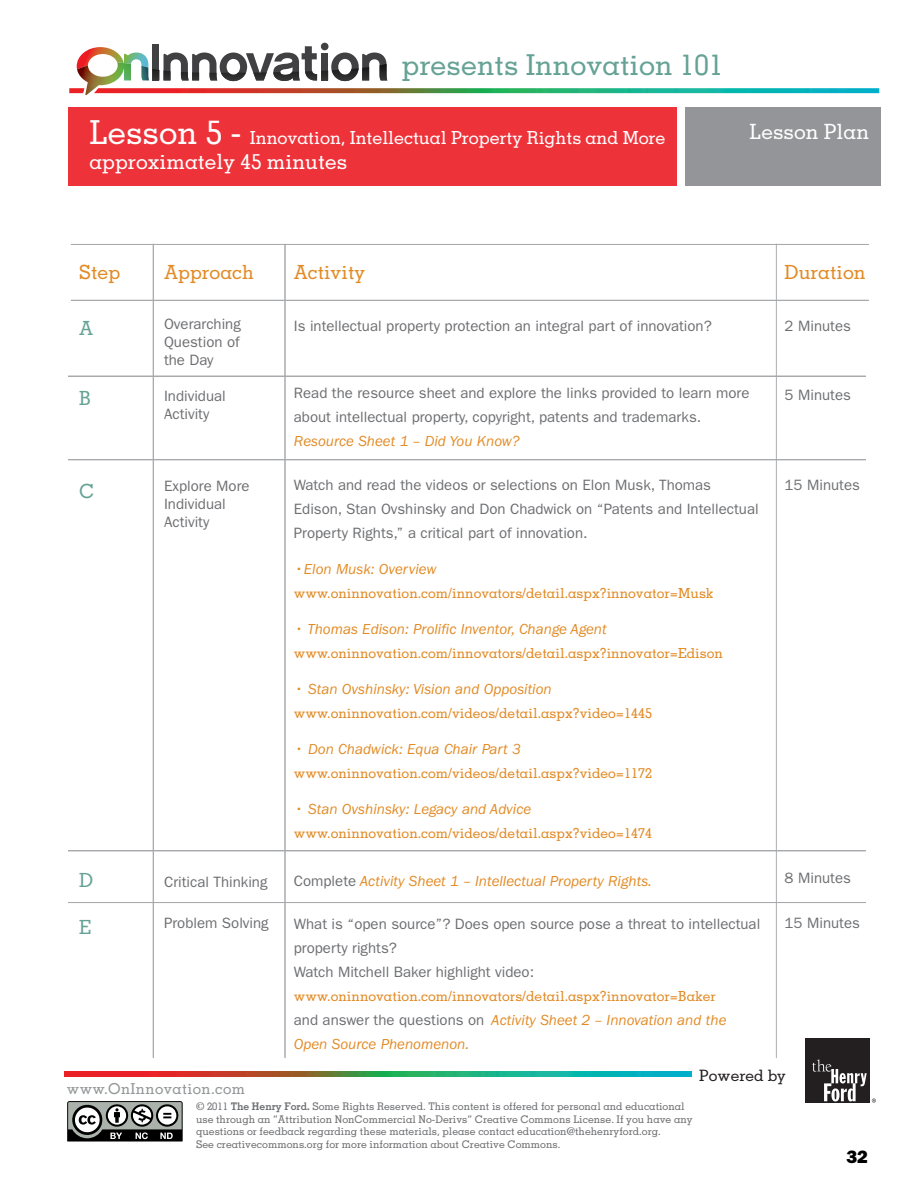
<style>
.page{position:relative;width:918px;height:1188px;background:#fff}
.page>*{position:absolute;margin:0;border:0;box-sizing:border-box;transform-origin:0 0}
.t1{font:500 28.8px "Memphis LT Std";color:#65a295}
.t2{font:500 21px "Memphis LT Std";color:#fff}
.t3{font:500 19.5px "Memphis LT Std";color:#e28a24}
.t4{font:500 19.5px "Memphis LT Std";color:#65a295}
.t5{font:500 18px "Memphis LT Std";letter-spacing:-.005em;color:#fff}
.t6{font:800 18px "Franklin Gothic";color:#000}
.t7{font:500 15.75px "Memphis LT Std";color:#231f20}
.t8{font:15px/18px "Franklin Gothic";color:#6d6e71}
.t9{font:italic 15px/24px "Franklin Gothic";color:#e28a24}
.t10{font:500 15px "Memphis LT Std";letter-spacing:.025em;color:#929496}
.t11{font:500 13.8px "Memphis LT Std";color:#e28a24}
.t12{font:500 10.5px/12.6px "Memphis LT Std";color:#6d6e71}
.s1{font-size:33px}
.s2{font-style:normal;color:#6d6e71}
.s3{font-family:"Memphis";font-weight:700}
</style>
<div class="page">
<svg style="left:776px;top:243px;width:1px;height:815px"></svg>
<svg style="left:285px;top:243px;width:1px;height:815px"></svg>
<svg style="left:153px;top:243px;width:1px;height:815px"></svg>
<hr style="left:68px;top:376px;width:798px;height:1px;background:#a7a9ac">
<hr style="left:68px;top:460px;width:798px;height:1px;background:#a7a9ac">
<hr style="left:68px;top:851px;width:798px;height:1px;background:#a7a9ac">
<hr style="left:68px;top:902px;width:798px;height:1px;background:#a7a9ac">
<div style="left:685px;top:108px;width:196px;height:78px;background:#939598"></div>
<div style="left:68px;top:108px;width:609px;height:78px;background:#ee323a"></div>
<img style="left:69px;top:88px;width:810px;height:5px">
<div style="left:805px;top:1038px;width:65px;height:65px;background:#231f20"></div>
<svg style="left:812px;top:1060px;width:64px;height:43px"></svg>
<img style="left:65px;top:1071px;width:627px;height:5px">
<hr style="left:71px;top:244px;width:798px;height:1px;background:#a7a9ac">
<hr style="left:71px;top:300px;width:798px;height:1px;background:#a7a9ac">
<div style="left:152px;top:44px;width:7px;height:36px;background:#414042"></div>
<div style="left:321px;top:43px;width:8px;height:7px;background:#414042;border-radius:50%"></div>
<svg style="left:77px;top:46px;width:310px;height:62px"></svg>
<img style="left:99px;top:65px;width:19px;height:12px">
<img style="left:141px;top:66px;width:8px;height:14px">
<svg style="left:67px;top:1101px;width:116px;height:41px"></svg>
<h1 class="t1" style="left:402px;top:47px;width:323px">presents Innovation 101</h1>
<p class="t5" style="left:89px;top:127px;width:578px"><span class="s1">Lesson 5 -</span> Innovation, Intellectual Property Rights and More</p>
<h2 class="t2" style="left:89px;top:149px;width:259px">approximately 45 minutes</h2>
<h2 class="t2" style="left:750px;top:118px;width:121px">Lesson Plan</h2>
<h3 class="t3" style="left:79px;top:260px;width:43px">Step</h3>
<h3 class="t3" style="left:164px;top:260px;width:91px">Approach</h3>
<h3 class="t3" style="left:294px;top:260px;width:73px">Activity</h3>
<h3 class="t3" style="left:785px;top:260px;width:83px">Duration</h3>
<h3 class="t4" style="left:79px;top:316px;width:16px">A</h3>
<h3 class="t4" style="left:79px;top:386px;width:13px">B</h3>
<h3 class="t4" style="left:79px;top:479px;width:17px">C</h3>
<h3 class="t4" style="left:79px;top:868px;width:16px">D</h3>
<h3 class="t4" style="left:79px;top:915px;width:13px">E</h3>
<p class="t8" style="left:164px;top:315px;width:78px;text-align:justify">Overarching Question of the Day</p>
<p class="t8" style="left:164px;top:387px;width:63px">Individual<br>Activity</p>
<p class="t8" style="left:164px;top:477px;width:87px">Explore More<br>Individual<br>Activity</p>
<p class="t8" style="left:164px;top:873px;width:105px">Critical Thinking</p>
<p class="t8" style="left:164px;top:914px;width:106px">Problem Solving</p>
<p class="t8" style="left:294px;top:317px;width:419px">Is intellectual property protection an integral part of innovation?</p>
<p class="t8" style="left:294px;top:381px;width:457px;line-height:24px">Read the resource sheet and explore the links provided to learn more about intellectual property, copyright, patents and trademarks.</p>
<p class="t9" style="left:294px;top:429px;width:227px">Resource Sheet 1 – Did You Know?</p>
<p class="t8" style="left:294px;top:473px;width:466px;line-height:24px">Watch and read the videos or selections on Elon Musk, Thomas<br>Edison, Stan Ovshinsky and Don Chadwick on “Patents and Intellectual<br>Property Rights,” a critical part of innovation.</p>
<p class="t9" style="left:294px;top:557px;width:144px">•Elon Musk: Overview</p>
<p class="t11" style="left:294px;top:584px;width:421px">www.oninnovation.com/innovators/detail.aspx?innovator=Musk</p>
<p class="t9" style="left:294px;top:617px;width:314px">• Thomas Edison: Prolific Inventor, Change Agent</p>
<p class="t11" style="left:294px;top:644px;width:431px">www.oninnovation.com/innovators/detail.aspx?innovator=Edison</p>
<p class="t9" style="left:294px;top:677px;width:259px">• Stan Ovshinsky: Vision and Opposition</p>
<p class="t11" style="left:294px;top:704px;width:360px">www.oninnovation.com/videos/detail.aspx?video=1445</p>
<p class="t9" style="left:294px;top:737px;width:229px">• Don Chadwick: Equa Chair Part 3</p>
<p class="t11" style="left:294px;top:764px;width:360px">www.oninnovation.com/videos/detail.aspx?video=1172</p>
<p class="t9" style="left:294px;top:797px;width:239px">• Stan Ovshinsky: Legacy and Advice</p>
<p class="t11" style="left:294px;top:824px;width:360px">www.oninnovation.com/videos/detail.aspx?video=1474</p>
<p class="t9" style="left:294px;top:869px;width:360px"><span class="s2">Complete</span> Activity Sheet 1 – Intellectual Property Rights.</p>
<p class="t8" style="left:294px;top:912px;width:468px;line-height:24px">What is “open source”? Does open source pose a threat to intellectual property rights?<br>Watch Mitchell Baker highlight video:</p>
<p class="t11" style="left:294px;top:988px;width:424px">www.oninnovation.com/innovators/detail.aspx?innovator=Baker</p>
<p class="t9" style="left:294px;top:1008px;width:434px"><span class="s2">and answer the questions on</span> Activity Sheet 2 – Innovation and the<br>Open Source Phenomenon.</p>
<p class="t8" style="left:785px;top:317px;width:68px">2 Minutes</p>
<p class="t8" style="left:785px;top:386px;width:68px">5 Minutes</p>
<p class="t8" style="left:785px;top:476px;width:77px">15 Minutes</p>
<p class="t8" style="left:785px;top:869px;width:68px">8 Minutes</p>
<p class="t8" style="left:785px;top:914px;width:77px">15 Minutes</p>
<p class="t10" style="left:67px;top:1079px;width:180px">www.OnInnovation.com</p>
<p class="t7" style="left:699px;top:1066px;width:88px">Powered by</p>
<p class="t12" style="left:196px;top:1100px;width:498px">© 2011 <span class="s3">The Henry Ford.</span> Some Rights Reserved. This content is offered for personal and educational use through an “Attribution NonCommercial No-Derivs” Creative Commons License. If you have any questions or feedback regarding these materials, please contact education@thehenryford.org.<br>See creativecommons.org for more information about Creative Commons.</p>
<p class="t6" style="left:847px;top:1146px;width:23px">32</p>
</div>
